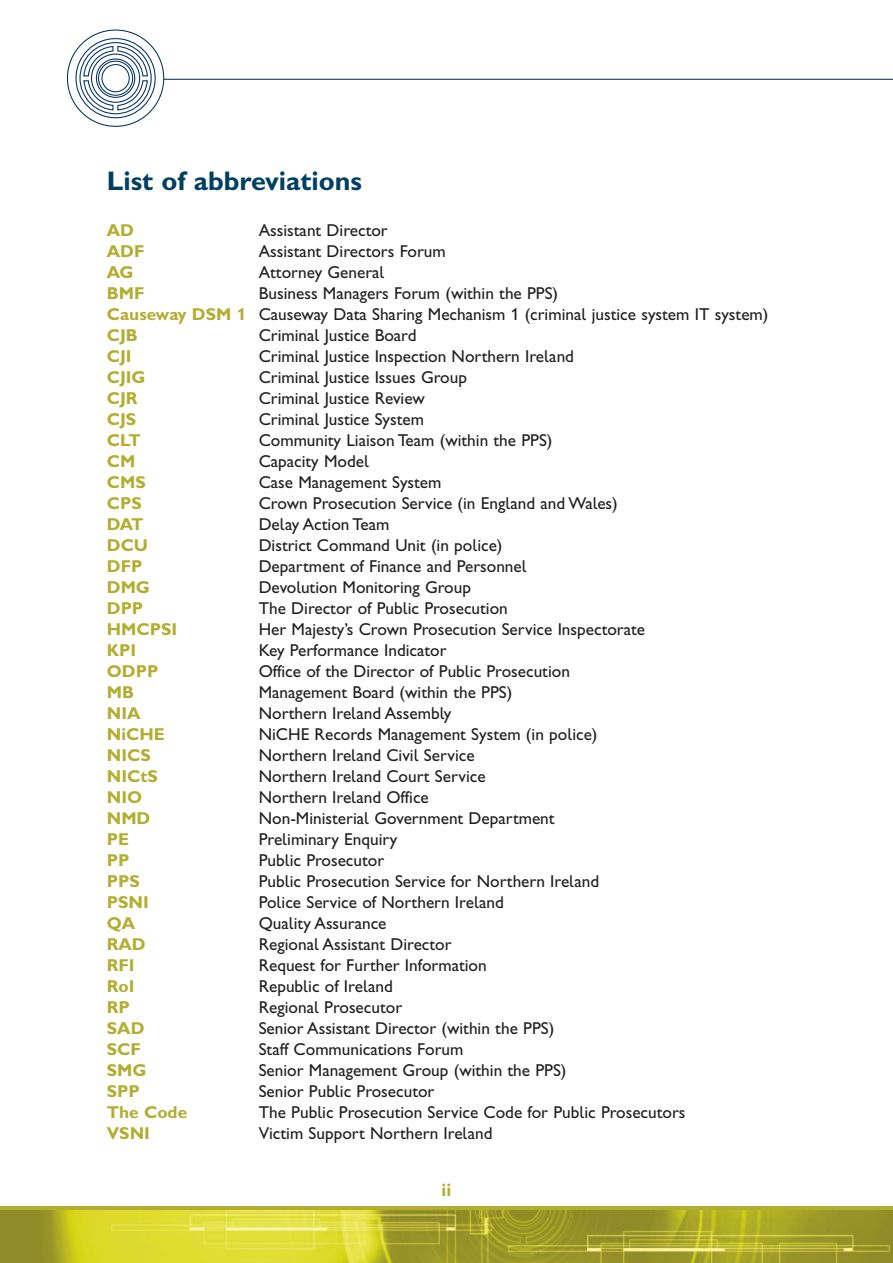
<style>
.page{position:relative;width:893px;height:1263px;background:#fff}
.page>*{position:absolute;margin:0;border:0;box-sizing:border-box;transform-origin:0 0}
.t1{font:27px "Gill Sans Hta Bold Plain";color:#003f61}
.t2{font:18px "Gill Sans Hta Bold Plain";color:#b3ad31}
.t3{font:17.25px/21px "Gill Sans Hta";color:#231f20}
.t4{font:17.25px "Gill Sans Hta Bold Plain";color:#b3ad31}
.s1{font-family:"Gill Sans Hta Bold Plain";color:#b3ad31}
</style>
<div class="page">
<svg style="left:0;top:1206px;width:893px;height:5px;background:#b3ae30"></svg>
<img style="left:0;top:1211px;width:893px;height:52px">
<hr style="left:164px;top:79px;width:729px;height:1px;background:#003163">
<div style="left:79px;top:42px;width:73px;height:72px;border:1px solid #003163;border-radius:50%"></div>
<div style="left:75px;top:38px;width:81px;height:80px;border:1px solid #003163;border-radius:50%"></div>
<svg style="left:83px;top:45px;width:65px;height:66px"></svg>
<h1 class="t1" style="left:107px;top:171px;width:257px">List of abbreviations</h1>
<p class="t4" style="left:107px;top:224px;width:29px">AD</p>
<p class="t3" style="left:259px;top:221px;width:131px">Assistant Director</p>
<p class="t4" style="left:107px;top:245px;width:39px">ADF</p>
<p class="t3" style="left:259px;top:242px;width:189px">Assistant Directors Forum</p>
<p class="t4" style="left:107px;top:266px;width:28px">AG</p>
<p class="t3" style="left:259px;top:263px;width:127px">Attorney General</p>
<p class="t4" style="left:107px;top:287px;width:39px">BMF</p>
<p class="t3" style="left:107px;top:284px;width:663px;text-indent:152px">Business Managers Forum (within the PPS)<br><span class="s1">Causeway DSM 1</span> Causeway Data Sharing Mechanism 1 (criminal justice system IT system)</p>
<p class="t4" style="left:107px;top:329px;width:33px">CJB</p>
<p class="t3" style="left:259px;top:326px;width:159px">Criminal Justice Board</p>
<p class="t4" style="left:107px;top:350px;width:26px">CJI</p>
<p class="t3" style="left:259px;top:347px;width:317px">Criminal Justice Inspection Northern Ireland</p>
<p class="t4" style="left:107px;top:371px;width:40px">CJIG</p>
<p class="t3" style="left:259px;top:368px;width:210px">Criminal Justice Issues Group</p>
<p class="t4" style="left:107px;top:392px;width:32px">CJR</p>
<p class="t3" style="left:259px;top:389px;width:168px">Criminal Justice Review</p>
<p class="t4" style="left:107px;top:413px;width:31px">CJS</p>
<p class="t3" style="left:259px;top:410px;width:167px">Criminal Justice System</p>
<p class="t4" style="left:107px;top:434px;width:36px">CLT</p>
<p class="t3" style="left:259px;top:431px;width:295px">Community Liaison Team (within the PPS)</p>
<p class="t4" style="left:107px;top:455px;width:30px">CM</p>
<p class="t3" style="left:259px;top:452px;width:112px">Capacity Model</p>
<p class="t4" style="left:107px;top:476px;width:40px">CMS</p>
<p class="t3" style="left:259px;top:473px;width:184px">Case Management System</p>
<p class="t4" style="left:107px;top:497px;width:37px">CPS</p>
<p class="t3" style="left:259px;top:494px;width:361px">Crown Prosecution Service (in England and Wales)</p>
<p class="t4" style="left:107px;top:518px;width:38px">DAT</p>
<p class="t3" style="left:259px;top:515px;width:132px">Delay Action Team</p>
<p class="t4" style="left:107px;top:539px;width:43px">DCU</p>
<p class="t3" style="left:259px;top:536px;width:245px">District Command Unit (in police)</p>
<p class="t4" style="left:107px;top:560px;width:37px">DFP</p>
<p class="t3" style="left:259px;top:557px;width:270px">Department of Finance and Personnel</p>
<p class="t4" style="left:107px;top:581px;width:45px">DMG</p>
<p class="t3" style="left:259px;top:578px;width:214px">Devolution Monitoring Group</p>
<p class="t4" style="left:107px;top:602px;width:38px">DPP</p>
<p class="t3" style="left:259px;top:599px;width:251px">The Director of Public Prosecution</p>
<p class="t4" style="left:107px;top:623px;width:72px">HMCPSI</p>
<p class="t3" style="left:259px;top:620px;width:388px">Her Majesty’s Crown Prosecution Service Inspectorate</p>
<p class="t4" style="left:107px;top:644px;width:31px">KPI</p>
<p class="t3" style="left:259px;top:641px;width:189px">Key Performance Indicator</p>
<p class="t4" style="left:107px;top:665px;width:53px">ODPP</p>
<p class="t3" style="left:259px;top:662px;width:313px">Office of the Director of Public Prosecution</p>
<p class="t4" style="left:107px;top:686px;width:29px">MB</p>
<p class="t3" style="left:259px;top:683px;width:255px">Management Board (within the PPS)</p>
<p class="t4" style="left:107px;top:707px;width:35px">NIA</p>
<p class="t3" style="left:259px;top:704px;width:194px">Northern Ireland Assembly</p>
<p class="t4" style="left:107px;top:728px;width:59px">NiCHE</p>
<p class="t3" style="left:259px;top:725px;width:340px">NiCHE Records Management System (in police)</p>
<p class="t4" style="left:107px;top:749px;width:46px">NICS</p>
<p class="t3" style="left:259px;top:746px;width:217px">Northern Ireland Civil Service</p>
<p class="t4" style="left:107px;top:770px;width:53px">NICtS</p>
<p class="t3" style="left:259px;top:767px;width:228px">Northern Ireland Court Service</p>
<p class="t4" style="left:107px;top:791px;width:37px">NIO</p>
<p class="t3" style="left:259px;top:788px;width:172px">Northern Ireland Office</p>
<p class="t4" style="left:107px;top:812px;width:45px">NMD</p>
<p class="t3" style="left:259px;top:809px;width:297px">Non-Ministerial Government Department</p>
<p class="t4" style="left:107px;top:833px;width:24px">PE</p>
<p class="t3" style="left:259px;top:830px;width:140px">Preliminary Enquiry</p>
<p class="t4" style="left:107px;top:854px;width:24px">PP</p>
<p class="t3" style="left:259px;top:851px;width:127px">Public Prosecutor</p>
<p class="t4" style="left:107px;top:875px;width:35px">PPS</p>
<p class="t3" style="left:259px;top:872px;width:342px">Public Prosecution Service for Northern Ireland</p>
<p class="t4" style="left:107px;top:896px;width:44px">PSNI</p>
<p class="t3" style="left:259px;top:893px;width:247px">Police Service of Northern Ireland</p>
<p class="t4" style="left:107px;top:917px;width:30px">QA</p>
<p class="t3" style="left:259px;top:914px;width:129px">Quality Assurance</p>
<p class="t4" style="left:107px;top:938px;width:40px">RAD</p>
<p class="t3" style="left:259px;top:935px;width:194px">Regional Assistant Director</p>
<p class="t4" style="left:107px;top:959px;width:29px">RFI</p>
<p class="t3" style="left:259px;top:956px;width:229px">Request for Further Information</p>
<p class="t4" style="left:107px;top:980px;width:29px">RoI</p>
<p class="t3" style="left:259px;top:977px;width:136px">Republic of Ireland</p>
<p class="t4" style="left:107px;top:1001px;width:24px">RP</p>
<p class="t3" style="left:259px;top:998px;width:145px">Regional Prosecutor</p>
<p class="t4" style="left:107px;top:1022px;width:39px">SAD</p>
<p class="t3" style="left:259px;top:1019px;width:297px">Senior Assistant Director (within the PPS)</p>
<p class="t4" style="left:107px;top:1043px;width:36px">SCF</p>
<p class="t3" style="left:259px;top:1040px;width:206px">Staff Communications Forum</p>
<p class="t4" style="left:107px;top:1064px;width:41px">SMG</p>
<p class="t3" style="left:259px;top:1061px;width:309px">Senior Management Group (within the PPS)</p>
<p class="t4" style="left:107px;top:1085px;width:35px">SPP</p>
<p class="t3" style="left:259px;top:1082px;width:177px">Senior Public Prosecutor</p>
<p class="t4" style="left:107px;top:1106px;width:82px">The Code</p>
<p class="t3" style="left:259px;top:1103px;width:428px">The Public Prosecution Service Code for Public Prosecutors</p>
<p class="t4" style="left:107px;top:1127px;width:45px">VSNI</p>
<p class="t3" style="left:259px;top:1124px;width:235px">Victim Support Northern Ireland</p>
<p class="t2" style="left:442px;top:1184px;width:11px">ii</p>
</div>
